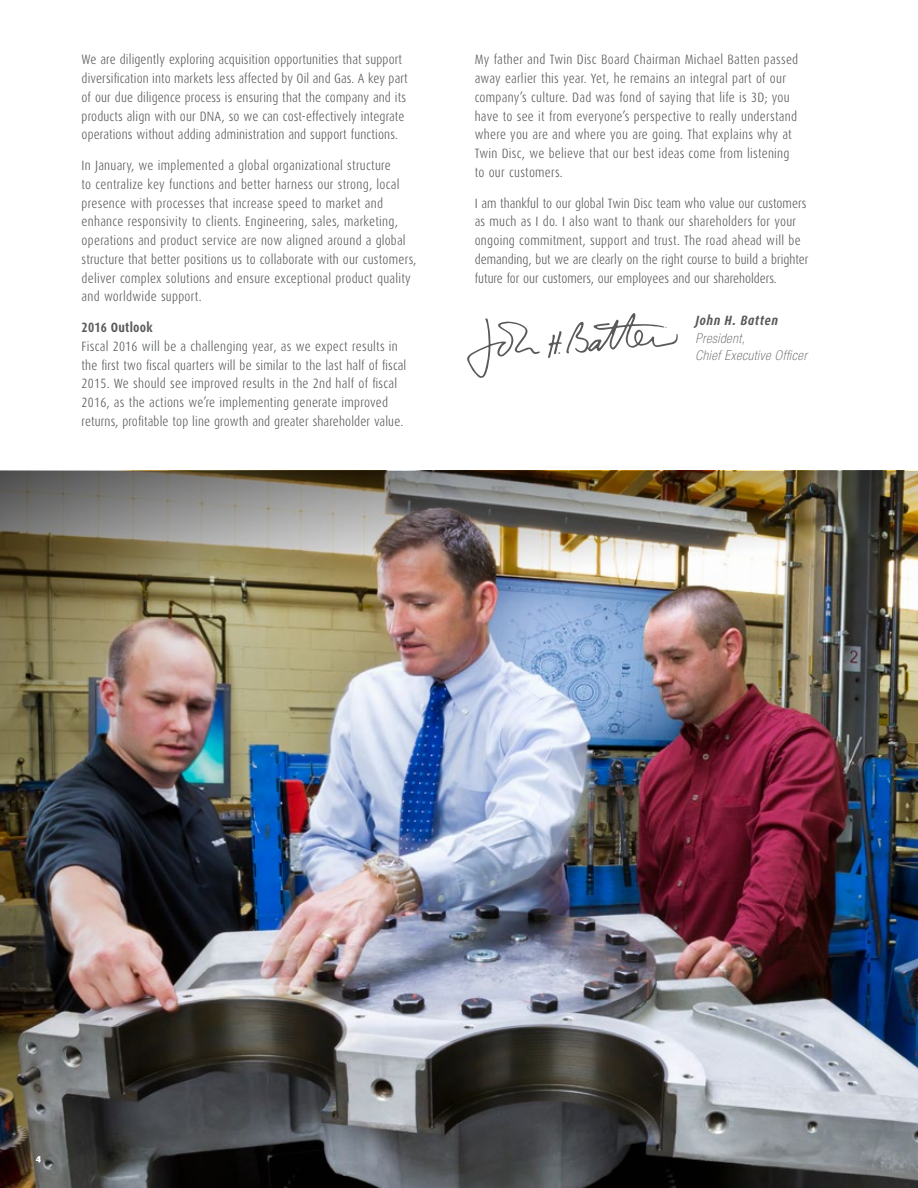
<style>
.page{position:relative;width:918px;height:1188px;background:#fff}
.page>*{position:absolute;margin:0;border:0;box-sizing:border-box;transform-origin:0 0}
.t1{font:300 13.5px/18.8px "Dax Condensed";letter-spacing:.01em;color:#58595b}
.t2{font:italic 100 condensed 13.5px/16.5px "Helvetica Neue";letter-spacing:.04em;color:#58595b}
.t3{font:italic 700 13.5px "Dax Condensed";letter-spacing:.04em;color:#58595b}
.t4{font:700 13.5px "Dax Condensed";letter-spacing:.02em;color:#58595b}
.t5{font:9px "Dax Black Caps";color:#fff}
</style>
<div class="page">
<img style="left:0;top:924px;width:918px;height:264px">
<img style="left:0;top:471px;width:918px;height:453px">
<svg style="left:467px;top:313px;width:211px;height:65px"></svg>
<p class="t1" style="left:82px;top:51px;width:328px">We are diligently exploring acquisition opportunities that support diversification into markets less affected by Oil and Gas. A key part of our due diligence process is ensuring that the company and its products align with our DNA, so we can cost-effectively integrate operations without adding administration and support functions.</p>
<p class="t1" style="left:82px;top:156px;width:336px">In January, we implemented a global organizational structure<br>to centralize key functions and better harness our strong, local presence with processes that increase speed to market and enhance responsivity to clients. Engineering, sales, marketing, operations and product service are now aligned around a global structure that better positions us to collaborate with our customers, deliver complex solutions and ensure exceptional product quality and worldwide support.</p>
<p class="t4" style="left:82px;top:320px;width:73px">2016 Outlook</p>
<p class="t1" style="left:82px;top:337px;width:326px">Fiscal 2016 will be a challenging year, as we expect results in the first two fiscal quarters will be similar to the last half of fiscal 2015. We should see improved results in the 2nd half of fiscal 2016, as the actions we’re implementing generate improved returns, profitable top line growth and greater shareholder value.</p>
<p class="t1" style="left:475px;top:51px;width:325px">My father and Twin Disc Board Chairman Michael Batten passed away earlier this year. Yet, he remains an integral part of our company’s culture. Dad was fond of saying that life is 3D; you have to see it from everyone’s perspective to really understand where you are and where you are going. That explains why at Twin Disc, we believe that our best ideas come from listening to our customers.</p>
<p class="t1" style="left:475px;top:194px;width:335px">I am thankful to our global Twin Disc team who value our customers as much as I do. I also want to thank our shareholders for your ongoing commitment, support and trust. The road ahead will be demanding, but we are clearly on the right course to build a brighter future for our customers, our employees and our shareholders.</p>
<p class="t3" style="left:696px;top:313px;width:84px">John H. Batten</p>
<p class="t2" style="left:696px;top:330px;width:113px">President,<br>Chief Executive Officer</p>
<p class="t5" style="left:36px;top:1153px;width:7px">4</p>
</div>
